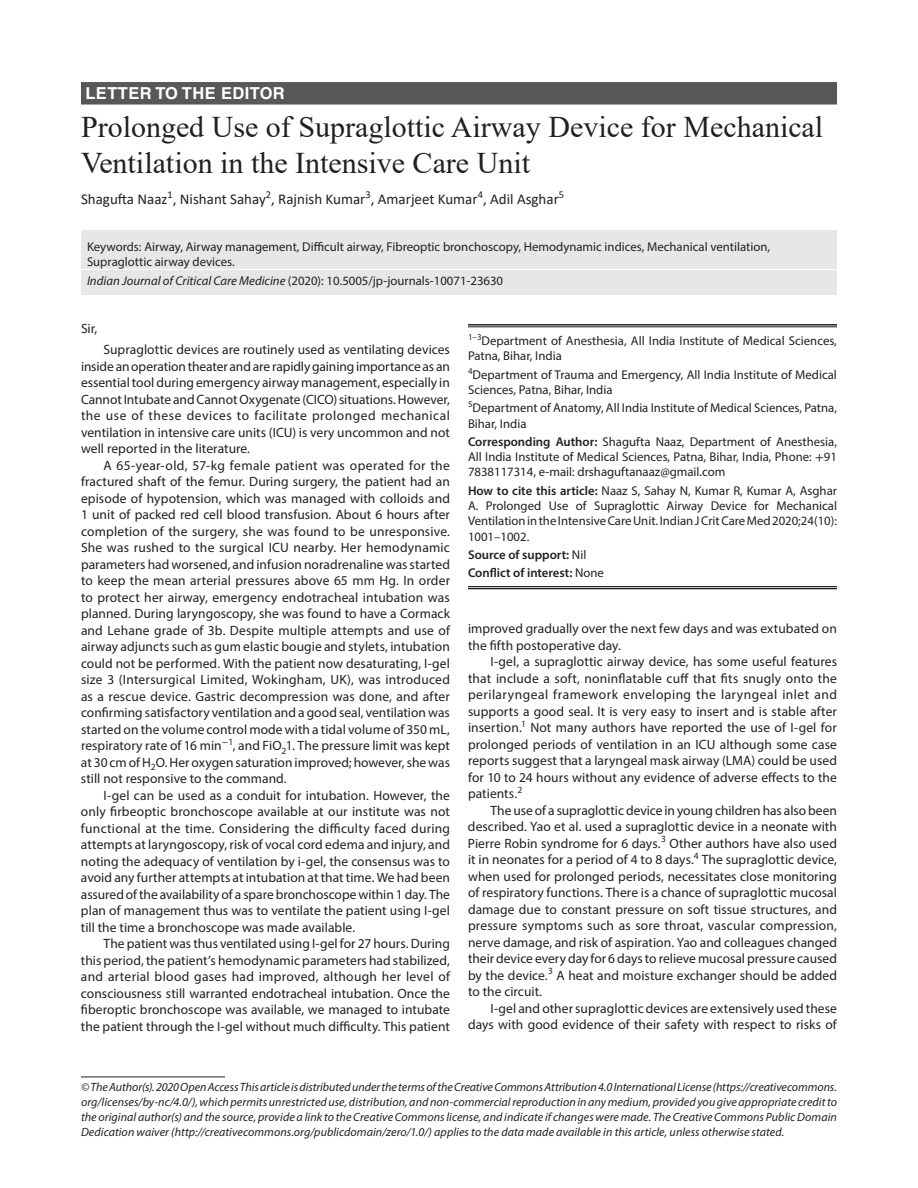
<style>
.page{position:relative;width:918px;height:1188px;background:#fff}
.page>*{position:absolute;margin:0;border:0;box-sizing:border-box;transform-origin:0 0}
.t1{font:30px/36px "Times New Roman";color:#231f20}
.t2{font:700 16.5px "Helvetica LT Std";letter-spacing:.025em;color:#fff}
.t3{font:15px "Calibri";color:#231f20}
.t4{font:13.5px/16.5px "Myriad Pro";letter-spacing:.005em;color:#231f20;text-align:justify}
.t5{font:12.75px/15.3px "Myriad Pro";color:#231f20}
.t6{font:600 12.75px/18.3px "Myriad Pro";color:#231f20}
.t7{font:italic 12px/15px "Myriad Pro";letter-spacing:.005em;color:#231f20;text-align:justify}
.s1{font-style:italic}
.s2{font-weight:600}
.s3{font-family:"STIX"}
.s4{font-weight:400}
</style>
<div class="page">
<div style="left:81px;top:82px;width:756px;height:23px;background:#57585a"></div>
<div style="left:81px;top:230px;width:756px;height:39px;background:#e6e7e9"></div>
<div style="left:81px;top:270px;width:756px;height:24px;background:#e6e7e9"></div>
<hr style="left:468px;top:324px;width:369px;height:2px;background:#231f20">
<hr style="left:468px;top:327px;width:369px;height:1px;background:#231f20">
<hr style="left:468px;top:586px;width:369px;height:1px;background:#231f20">
<hr style="left:468px;top:588px;width:369px;height:1px;background:#231f20">
<hr style="left:81px;top:1077px;width:144px;height:1px;background:#231f20">
<p class="t2" style="left:86px;top:83px;width:201px">LETTER TO THE EDITOR</p>
<h1 class="t1" style="left:81px;top:108px;width:744px">Prolonged Use of Supraglottic Airway Device for Mechanical<br>Ventilation in the Intensive Care Unit</h1>
<p class="t3" style="left:81px;top:189px;width:485px">Shagufta Naaz<sup>1</sup>, Nishant Sahay<sup>2</sup>, Rajnish Kumar<sup>3</sup>, Amarjeet Kumar<sup>4</sup>, Adil Asghar<sup>5</sup></p>
<p class="t5" style="left:87px;top:239px;width:685px">Keywords: Airway, Airway management, Difficult airway, Fibreoptic bronchoscopy, Hemodynamic indices, Mechanical ventilation,<br>Supraglottic airway devices.</p>
<p class="t5" style="left:87px;top:273px;width:418px"><span class="s1">Indian Journal of Critical Care Medicine</span> (2020): 10.5005/jp-journals-10071-23630</p>
<p class="t4" style="left:81px;top:320px;width:18px">Sir,</p>
<p class="t4" style="left:81px;top:341px;width:371px;text-indent:23px">Supraglottic devices are routinely used as ventilating devices inside an operation theater and are rapidly gaining importance as an essential tool during emergency airway management, especially in Cannot Intubate and Cannot Oxygenate (CICO) situations. However, the use of these devices to facilitate prolonged mechanical ventilation in intensive care units (ICU) is very uncommon and not well reported in the literature.</p>
<p class="t4" style="left:81px;top:457px;width:371px;text-indent:23px">A 65-year-old, 57-kg female patient was operated for the fractured shaft of the femur. During surgery, the patient had an episode of hypotension, which was managed with colloids and 1 unit of packed red cell blood transfusion. About 6 hours after completion of the surgery, she was found to be unresponsive.<br>She was rushed to the surgical ICU nearby. Her hemodynamic parameters had worsened, and infusion noradrenaline was started to keep the mean arterial pressures above 65 mm Hg. In order to protect her airway, emergency endotracheal intubation was planned. During laryngoscopy, she was found to have a Cormack and Lehane grade of 3b. Despite multiple attempts and use of airway adjuncts such as gum elastic bougie and stylets, intubation could not be performed. With the patient now desaturating, I-gel size 3 (Intersurgical Limited, Wokingham, UK), was introduced as a rescue device. Gastric decompression was done, and after confirming satisfactory ventilation and a good seal, ventilation was started on the volume control mode with a tidal volume of 350 mL, respiratory rate of 16 min<sup>−</sup><sup>1</sup>, and FiO<sub>2</sub>1. The pressure limit was kept at 30 cm of H<sub>2</sub>O. Her oxygen saturation improved; however, she was still not responsive to the command.</p>
<p class="t4" style="left:81px;top:787px;width:371px;text-indent:23px">I-gel can be used as a conduit for intubation. However, the only firbeoptic bronchoscope available at our institute was not functional at the time. Considering the difficulty faced during attempts at laryngoscopy, risk of vocal cord edema and injury, and noting the adequacy of ventilation by i-gel, the consensus was to avoid any further attempts at intubation at that time. We had been assured of the availability of a spare bronchoscope within 1 day. The plan of management thus was to ventilate the patient using I-gel till the time a bronchoscope was made available.</p>
<p class="t4" style="left:81px;top:935px;width:371px;text-indent:23px">The patient was thus ventilated using I-gel for 27 hours. During this period, the patient’s hemodynamic parameters had stabilized, and arterial blood gases had improved, although her level of consciousness still warranted endotracheal intubation. Once the fiberoptic bronchoscope was available, we managed to intubate the patient through the I-gel without much difficulty. This patient</p>
<p class="t5" style="left:468px;top:333px;width:370px"><sup>1–3</sup>Department of Anesthesia, All India Institute of Medical Sciences,<br>Patna, Bihar, India</p>
<p class="t5" style="left:468px;top:367px;width:371px"><sup>4</sup>Department of Trauma and Emergency, All India Institute of Medical<br>Sciences, Patna, Bihar, India</p>
<p class="t5" style="left:468px;top:400px;width:370px"><sup>5</sup>Department of Anatomy, All India Institute of Medical Sciences, Patna,<br>Bihar, India</p>
<p class="t5" style="left:468px;top:434px;width:371px;text-align:justify"><span class="s2">Corresponding Author:</span> Shagufta Naaz, Department of Anesthesia, All India Institute of Medical Sciences, Patna, Bihar, India, Phone: <span class="s3">+</span>91<br>7838117314, e-mail: drshaguftanaaz@gmail.com</p>
<p class="t5" style="left:468px;top:483px;width:371px;text-align:justify"><span class="s2">How to cite this article:</span> Naaz S, Sahay N, Kumar R, Kumar A, Asghar A. Prolonged Use of Supraglottic Airway Device for Mechanical Ventilation in the Intensive Care Unit. Indian J Crit Care Med 2020;24(10):<br>1001–1002.</p>
<p class="t6" style="left:468px;top:545px;width:137px">Source of support: <span class="s4">Nil<br></span>Conflict of interest: <span class="s4">None</span></p>
<p class="t4" style="left:468px;top:620px;width:370px">improved gradually over the next few days and was extubated on the fifth postoperative day.</p>
<p class="t4" style="left:468px;top:653px;width:371px;text-indent:23px">I-gel, a supraglottic airway device, has some useful features that include a soft, noninflatable cuff that fits snugly onto the perilaryngeal framework enveloping the laryngeal inlet and supports a good seal. It is very easy to insert and is stable after insertion.<sup>1</sup> Not many authors have reported the use of I-gel for prolonged periods of ventilation in an ICU although some case reports suggest that a laryngeal mask airway (LMA) could be used for 10 to 24 hours without any evidence of adverse effects to the patients.<sup>2</sup></p>
<p class="t4" style="left:468px;top:802px;width:371px;text-indent:23px">The use of a supraglottic device in young children has also been described. Yao et al. used a supraglottic device in a neonate with Pierre Robin syndrome for 6 days.<sup>3</sup> Other authors have also used it in neonates for a period of 4 to 8 days.<sup>4</sup> The supraglottic device, when used for prolonged periods, necessitates close monitoring of respiratory functions. There is a chance of supraglottic mucosal damage due to constant pressure on soft tissue structures, and pressure symptoms such as sore throat, vascular compression, nerve damage, and risk of aspiration. Yao and colleagues changed their device every day for 6 days to relieve mucosal pressure caused by the device.<sup>3</sup> A heat and moisture exchanger should be added to the circuit.</p>
<p class="t4" style="left:468px;top:1000px;width:370px;text-align:right">I-gel and other supraglottic devices are extensively used these days with good evidence of their safety with respect to risks of</p>
<p class="t7" style="left:81px;top:1079px;width:758px">© The Author(s). 2020 Open Access This article is distributed under the terms of the Creative Commons Attribution 4.0 International License (https://creativecommons. org/licenses/by-nc/4.0/), which permits unrestricted use, distribution, and non-commercial reproduction in any medium, provided you give appropriate credit to the original author(s) and the source, provide a link to the Creative Commons license, and indicate if changes were made. The Creative Commons Public Domain Dedication waiver (http://creativecommons.org/publicdomain/zero/1.0/) applies to the data made available in this article, unless otherwise stated.</p>
</div>
